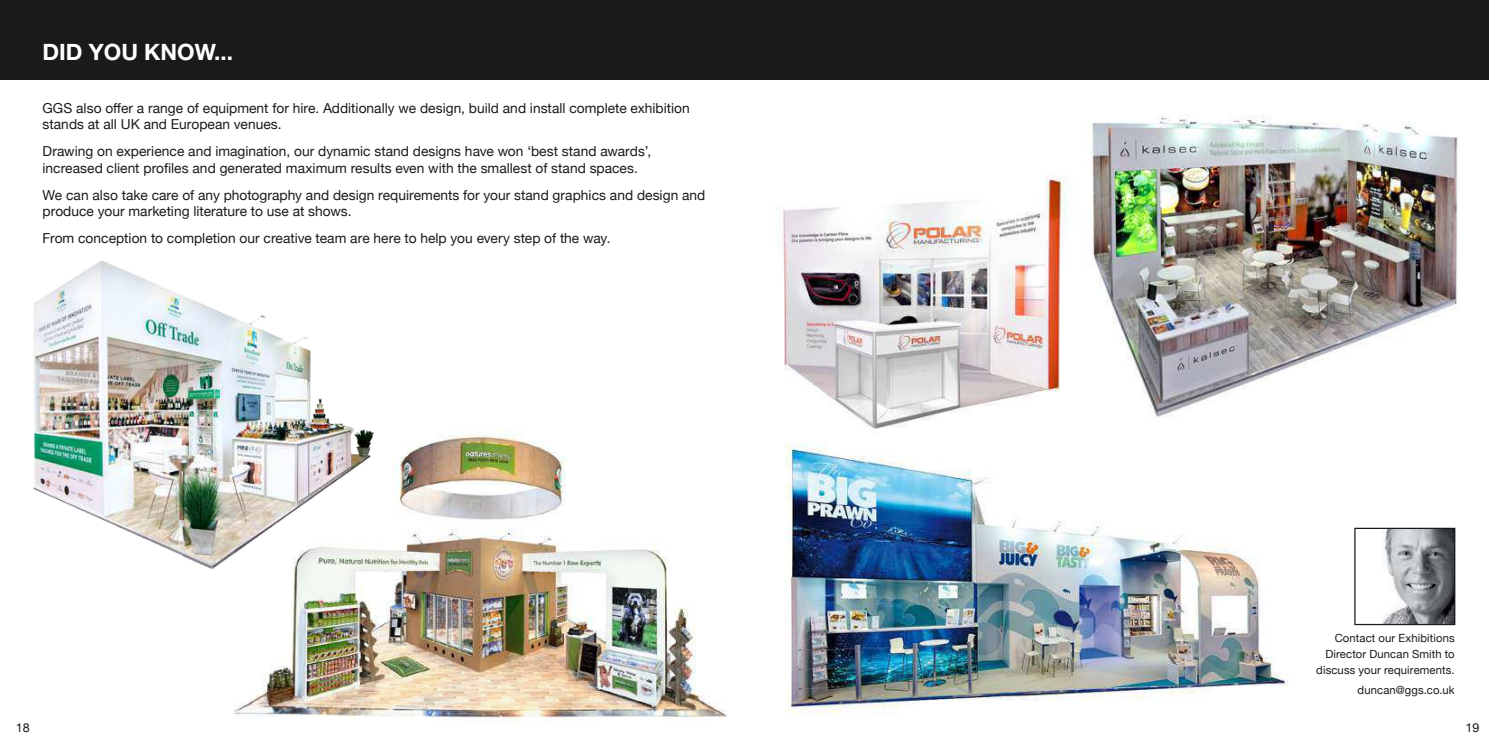
<style>
.page{position:relative;width:1489px;height:745px;background:#fff}
.page>*{position:absolute;margin:0;border:0;box-sizing:border-box;transform-origin:0 0}
.t1{font:700 22.5px "Helvetica Neue";color:#fff}
.t2{font:13.75px/16.2px "Helvetica Neue";color:#1a1a1a}
.t3{font:12.5px "Helvetica Neue";color:#1a1a1a}
.t4{font:11.25px/16.2px "Helvetica Neue";letter-spacing:.01em;color:#1a1a1a;text-align:right}
</style>
<div class="page">
<div style="left:0;top:0;width:744px;height:80px;background:#1a1a1a"></div>
<div style="left:744px;top:0;width:744px;height:80px;background:#1a1a1a"></div>
<img style="left:234px;top:434px;width:493px;height:288px">
<img style="left:1382px;top:529px;width:71px;height:93px">
<div style="left:1354px;top:527px;width:101px;height:97px;border:1px solid #1a1a1a"></div>
<img style="left:1091px;top:116px;width:368px;height:303px">
<img style="left:33px;top:260px;width:364px;height:314px">
<img style="left:777px;top:175px;width:292px;height:256px">
<img style="left:785px;top:442px;width:504px;height:273px">
<h1 class="t1" style="left:43px;top:44px;width:192px">DID YOU KNOW...</h1>
<p class="t2" style="left:43px;top:101px;width:648px">GGS also offer a range of equipment for hire. Additionally we design, build and install complete exhibition stands at all UK and European venues.</p>
<p class="t2" style="left:43px;top:144px;width:610px">Drawing on experience and imagination, our dynamic stand designs have won ‘best stand awards’, increased client profiles and generated maximum results even with the smallest of stand spaces.</p>
<p class="t2" style="left:43px;top:187px;width:664px">We can also take care of any photography and design requirements for your stand graphics and design and produce your marketing literature to use at shows.</p>
<p class="t2" style="left:43px;top:230px;width:569px">From conception to completion our creative team are here to help you every step of the way.</p>
<p class="t4" style="left:1316px;top:630px;width:140px">Contact our Exhibitions<br>Director Duncan Smith to discuss your requirements.</p>
<p class="t4" style="left:1357px;top:682px;width:99px">duncan@ggs.co.uk</p>
<p class="t3" style="left:16px;top:722px;width:15px">18</p>
<p class="t3" style="left:1465px;top:722px;width:15px">19</p>
</div>
